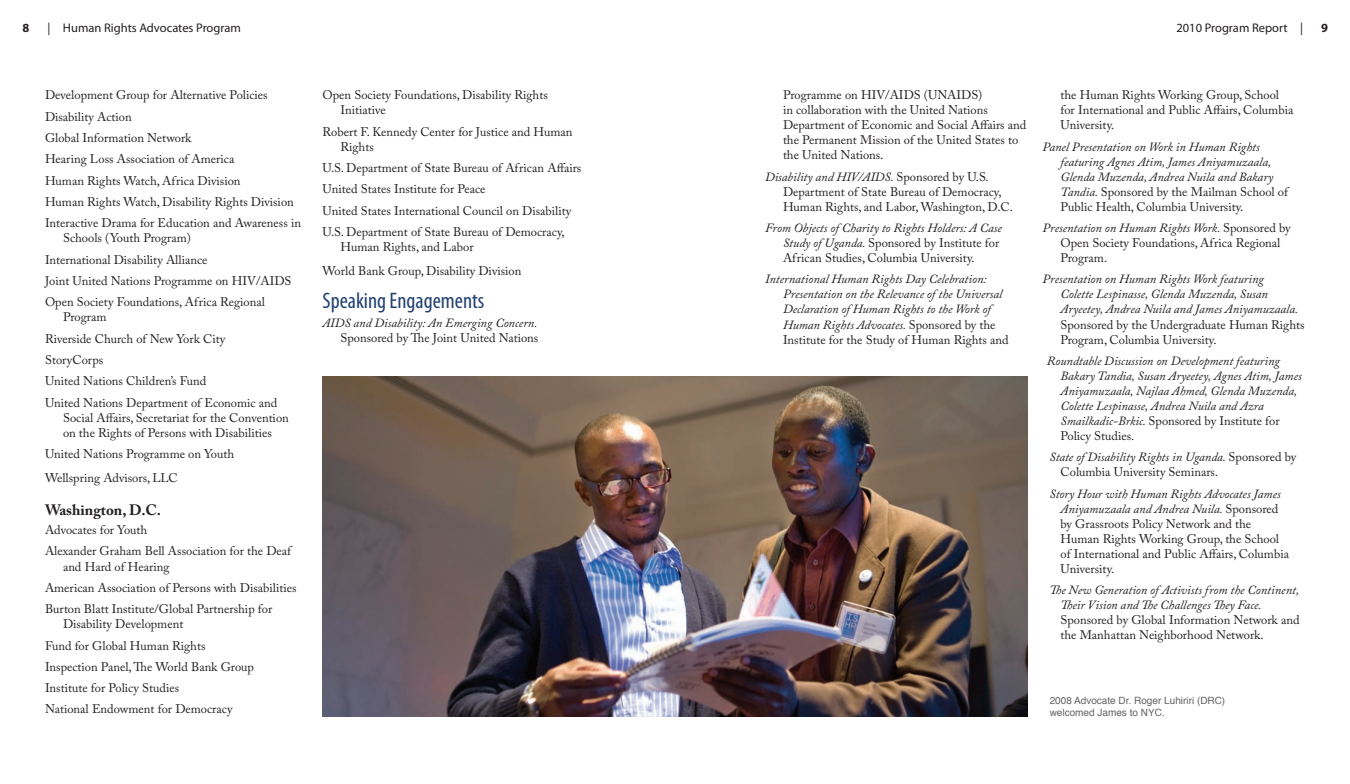
<style>
.page{position:relative;width:1350px;height:784px;background:#fff}
.page>*{position:absolute;margin:0;border:0;box-sizing:border-box;transform-origin:0 0}
.t1{font:condensed 22.5px "Myriad Pro";color:#234171}
.t2{font:700 15px "Adobe Caslon Pro";color:#231f20}
.t3{font:12.5px/15px "Adobe Caslon Pro";color:#231f20}
.t4{font:italic 12.5px/15px "Adobe Caslon Pro";color:#231f20}
.t5{font:12.5px "Myriad Pro";color:#231f20}
.t6{font:700 12.5px "Myriad Pro";color:#231f20}
.t7{font:10px/12px "Helvetica";color:#636366}
.s1{font-style:italic}
.s2{font-style:normal}
</style>
<div class="page">
<img style="left:322px;top:376px;width:705px;height:339px">
<p class="t6" style="left:22px;top:20px;width:8px">8</p>
<p class="t5" style="left:48px;top:20px;width:195px">| Human Rights Advocates Program</p>
<p class="t5" style="left:1176px;top:20px;width:128px">2010 Program Report |</p>
<p class="t6" style="left:1321px;top:20px;width:8px">9</p>
<p class="t3" style="left:45px;top:84px;width:258px;line-height:21.2px">Development Group for Alternative Policies Disability Action<br>Global Information Network<br>Hearing Loss Association of America<br>Human Rights Watch, Africa Division<br>Human Rights Watch, Disability Rights Division Interactive Drama for Education and Awareness in</p>
<p class="t3" style="left:45px;top:227px;width:248px;line-height:21.2px;text-indent:18px">Schools (Youth Program)<br>International Disability Alliance<br>Joint United Nations Programme on HIV/AIDS Open Society Foundations, Africa Regional</p>
<p class="t3" style="left:45px;top:306px;width:234px;line-height:21.2px;text-indent:18px">Program<br>Riverside Church of New York City<br>StoryCorps<br>United Nations Children’s Fund<br>United Nations Department of Economic and</p>
<p class="t3" style="left:63px;top:409px;width:227px">Social Affairs, Secretariat for the Convention on the Rights of Persons with Disabilities</p>
<p class="t3" style="left:45px;top:441px;width:191px;line-height:23.8px">United Nations Programme on Youth<br>Wellspring Advisors, LLC</p>
<p class="t2" style="left:45px;top:500px;width:118px">Washington, D.C.</p>
<p class="t3" style="left:45px;top:519px;width:248px;line-height:21.2px">Advocates for Youth<br>Alexander Graham Bell Association for the Deaf</p>
<p class="t3" style="left:45px;top:555px;width:253px;line-height:21.2px;text-indent:18px">and Hard of Hearing<br>American Association of Persons with Disabilities<br>Burton Blatt Institute/Global Partnership for</p>
<p class="t3" style="left:45px;top:612px;width:211px;line-height:21.2px;text-indent:18px">Disability Development<br>Fund for Global Human Rights<br>Inspection Panel, The World Bank Group<br>Institute for Policy Studies<br>National Endowment for Democracy</p>
<p class="t3" style="left:341px;top:87px;width:209px;text-indent:-18px">Open Society Foundations, Disability Rights<br>Initiative</p>
<p class="t3" style="left:341px;top:124px;width:234px;text-indent:-18px">Robert F. Kennedy Center for Justice and Human<br>Rights</p>
<p class="t3" style="left:322px;top:157px;width:260px;line-height:21.2px">U.S. Department of State Bureau of African Affairs United States Institute for Peace<br>United States International Council on Disability U.S. Department of State Bureau of Democracy,</p>
<p class="t3" style="left:322px;top:234px;width:200px;line-height:23.8px;text-indent:18px">Human Rights, and Labor<br>World Bank Group, Disability Division</p>
<h1 class="t1" style="left:322px;top:286px;width:163px">Speaking Engagements</h1>
<p class="t4" style="left:322px;top:315px;width:217px">AIDS and Disability: An Emerging Concern.</p>
<p class="t3" style="left:340px;top:330px;width:199px">Sponsored by The Joint United Nations</p>
<p class="t3" style="left:783px;top:87px;width:245px">Programme on HIV/AIDS (UNAIDS)<br>in collaboration with the United Nations Department of Economic and Social Affairs and the Permanent Mission of the United States to the United Nations.</p>
<p class="t3" style="left:783px;top:169px;width:232px;text-indent:-18px"><span class="s1">Disability and HIV/AIDS.</span> Sponsored by U.S.<br>Department of State Bureau of Democracy,<br>Human Rights, and Labor, Washington, D.C.</p>
<p class="t3" style="left:783px;top:220px;width:220px;text-indent:-18px"><span class="s1">From Objects of Charity to Rights Holders: A Case<br>Study of Uganda.</span> Sponsored by Institute for<br>African Studies, Columbia University.</p>
<p class="t4" style="left:783px;top:271px;width:227px;text-indent:-18px">International Human Rights Day Celebration:<br>Presentation on the Relevance of the Universal Declaration of Human Rights to the Work of Human Rights Advocates. <span class="s2">Sponsored by the Institute for the Study of Human Rights and</span></p>
<p class="t3" style="left:1061px;top:87px;width:234px">the Human Rights Working Group, School for International and Public Affairs, Columbia<br>University.</p>
<p class="t4" style="left:1061px;top:139px;width:229px;text-indent:-18px">Panel Presentation on Work in Human Rights featuring Agnes Atim, James Aniyamuzaala, Glenda Muzenda, Andrea Nuila and Bakary Tandia. <span class="s2">Sponsored by the Mailman School of Public Health, Columbia University.</span></p>
<p class="t3" style="left:1061px;top:220px;width:232px;text-indent:-18px"><span class="s1">Presentation on Human Rights Work.</span> Sponsored by<br>Open Society Foundations, Africa Regional<br>Program.</p>
<p class="t4" style="left:1061px;top:271px;width:239px;text-indent:-18px">Presentation on Human Rights Work featuring<br>Colette Lespinasse, Glenda Muzenda, Susan<br>Aryeetey, Andrea Nuila and James Aniyamuzaala.</p>
<p class="t3" style="left:1061px;top:316px;width:246px">Sponsored by the Undergraduate Human Rights<br>Program, Columbia University.</p>
<p class="t4" style="left:1061px;top:353px;width:243px;text-indent:-14px">Roundtable Discussion on Development featuring Bakary Tandia, Susan Aryeetey, Agnes Atim, James Aniyamuzaala, Najlaa Ahmed, Glenda Muzenda, Colette Lespinasse, Andrea Nuila and Azra Smailkadic-Brkic. <span class="s2">Sponsored by Institute for Policy Studies.</span></p>
<p class="t3" style="left:1061px;top:449px;width:237px;text-indent:-11px"><span class="s1">State of Disability Rights in Uganda.</span> Sponsored by<br>Columbia University Seminars.</p>
<p class="t3" style="left:1061px;top:485px;width:230px;text-indent:-11px"><span class="s1">Story Hour with Human Rights Advocates James Aniyamuzaala and Andrea Nuila.</span> Sponsored by Grassroots Policy Network and the Human Rights Working Group, the School of International and Public Affairs, Columbia University.</p>
<p class="t4" style="left:1061px;top:581px;width:240px;text-indent:-11px">The New Generation of Activists from the Continent,<br>Their Vision and The Challenges They Face.</p>
<p class="t3" style="left:1061px;top:611px;width:241px">Sponsored by Global Information Network and the Manhattan Neighborhood Network.</p>
<p class="t7" style="left:1050px;top:694px;width:177px">2008 Advocate Dr. Roger Luhiriri (DRC) welcomed James to NYC.</p>
</div>
